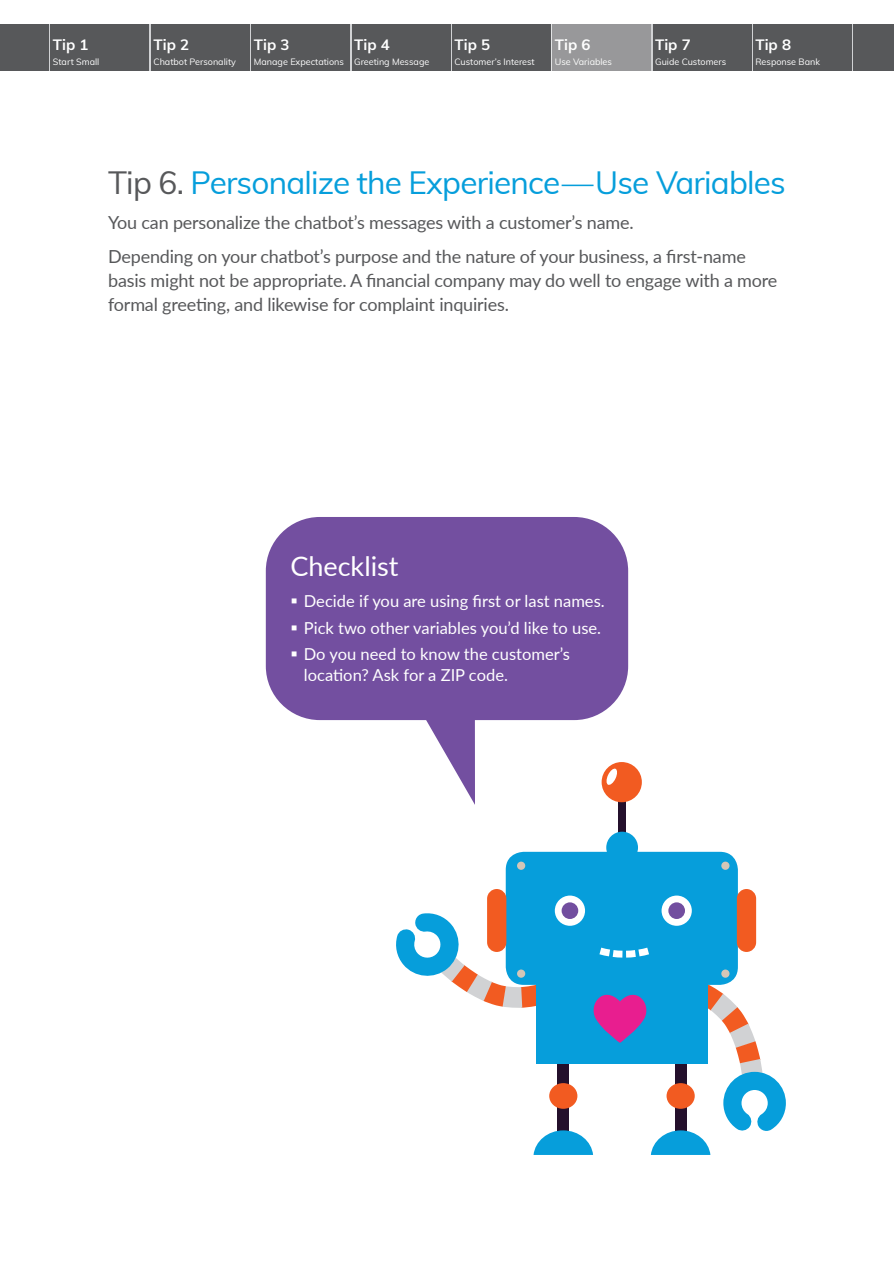
<style>
.page{position:relative;width:894px;height:1263px;background:#fff}
.page>*{position:absolute;margin:0;border:0;box-sizing:border-box;transform-origin:0 0}
.Subhead{font:31.5px "Muli";letter-spacing:-.025em;color:#069edb}
.Checklist_head{font:27px "Lato";color:#fff}
.Body{font:18px/24px "Lato";letter-spacing:-.01em;color:#57585a}
.t1{font:16.5px/21px "Lato";color:#fff}
.t2{font:700 15px "Muli";color:#fff}
.t3{font:9px "Muli";color:#fff}
.s1{color:#57585a}
</style>
<div class="page">
<div style="left:0;top:24px;width:48px;height:46px;background:#57585a"></div>
<div style="left:51px;top:24px;width:98px;height:46px;background:#57585a"></div>
<div style="left:151px;top:24px;width:99px;height:46px;background:#57585a"></div>
<div style="left:251px;top:24px;width:99px;height:46px;background:#57585a"></div>
<div style="left:352px;top:24px;width:98px;height:46px;background:#57585a"></div>
<div style="left:452px;top:24px;width:98px;height:46px;background:#57585a"></div>
<div style="left:652px;top:24px;width:99px;height:46px;background:#57585a"></div>
<div style="left:752px;top:24px;width:99px;height:46px;background:#57585a"></div>
<div style="left:853px;top:24px;width:40px;height:46px;background:#57585a"></div>
<svg style="left:394px;top:720px;width:81px;height:85px"></svg>
<div style="left:266px;top:517px;width:362px;height:203px;background:#734fa0;border-radius:54px"></div>
<div style="left:618px;top:792px;width:8px;height:53px;background:#24102c"></div>
<div style="left:606px;top:831px;width:31px;height:32px;background:#069edb;border-radius:50%"></div>
<div style="left:601px;top:762px;width:40px;height:40px;background:#f25b21;border-radius:50%"></div>
<svg style="left:605px;top:768px;width:12px;height:17px"></svg>
<div style="left:505px;top:851px;width:232px;height:134px;background:#069edb;border-radius:18px"></div>
<div style="left:554px;top:895px;width:31px;height:30px;background:#fff;border-radius:50%"></div>
<div style="left:561px;top:902px;width:17px;height:17px;background:#724e9f;border-radius:50%"></div>
<svg style="left:661px;top:895px;width:30px;height:30px"></svg>
<div style="left:668px;top:902px;width:16px;height:17px;background:#724e9f;border-radius:50%"></div>
<div style="left:487px;top:889px;width:19px;height:63px;background:#f25b21;border-radius:10px"></div>
<div style="left:736px;top:889px;width:19px;height:63px;background:#f25b21;border-radius:10px"></div>
<div style="left:517px;top:861px;width:8px;height:9px;background:#d5c6b7;border-radius:50%"></div>
<div style="left:721px;top:861px;width:8px;height:9px;background:#d5c6b7;border-radius:50%"></div>
<svg style="left:396px;top:912px;width:389px;height:243px"></svg>
<div style="left:551px;top:24px;width:99px;height:48px;background:#98989a"></div>
<p class="t2" style="left:53px;top:34px;width:37px">Tip 1</p>
<p class="t3" style="left:53px;top:55px;width:48px">Start Small</p>
<p class="t2" style="left:153px;top:34px;width:37px">Tip 2</p>
<p class="t3" style="left:153px;top:55px;width:84px">Chatbot Personality</p>
<p class="t2" style="left:254px;top:34px;width:37px">Tip 3</p>
<p class="t3" style="left:254px;top:55px;width:91px">Manage Expectations</p>
<p class="t2" style="left:354px;top:34px;width:37px">Tip 4</p>
<p class="t3" style="left:354px;top:55px;width:77px">Greeting Message</p>
<p class="t2" style="left:454px;top:34px;width:37px">Tip 5</p>
<p class="t3" style="left:454px;top:55px;width:82px">Customer’s Interest</p>
<p class="t2" style="left:554px;top:34px;width:37px">Tip 6</p>
<p class="t3" style="left:554px;top:55px;width:59px">Use Variables</p>
<p class="t2" style="left:654px;top:34px;width:37px">Tip 7</p>
<p class="t3" style="left:654px;top:55px;width:73px">Guide Customers</p>
<p class="t2" style="left:755px;top:34px;width:37px">Tip 8</p>
<p class="t3" style="left:755px;top:55px;width:66px">Response Bank</p>
<p class="Subhead" style="left:108px;top:159px;width:679px"><span class="s1">Tip 6.</span> Personalize the Experience — Use Variables</p>
<p class="Body" style="left:108px;top:209px;width:527px">You can personalize the chatbot’s messages with a customer’s name.</p>
<p class="Body" style="left:108px;top:244px;width:670px">Depending on your chatbot’s purpose and the nature of your business, a first-name basis might not be appropriate. A financial company may do well to engage with a more formal greeting, and likewise for complaint inquiries.</p>
<p class="Checklist_head" style="left:290px;top:546px;width:110px">Checklist</p>
<p class="t1" style="left:304px;top:590px;width:302px">Decide if you are using first or last names.</p>
<p class="t1" style="left:304px;top:616px;width:298px">Pick two other variables you’d like to use.</p>
<p class="t1" style="left:304px;top:643px;width:267px">Do you need to know the customer’s location? Ask for a ZIP code.</p>
</div>
